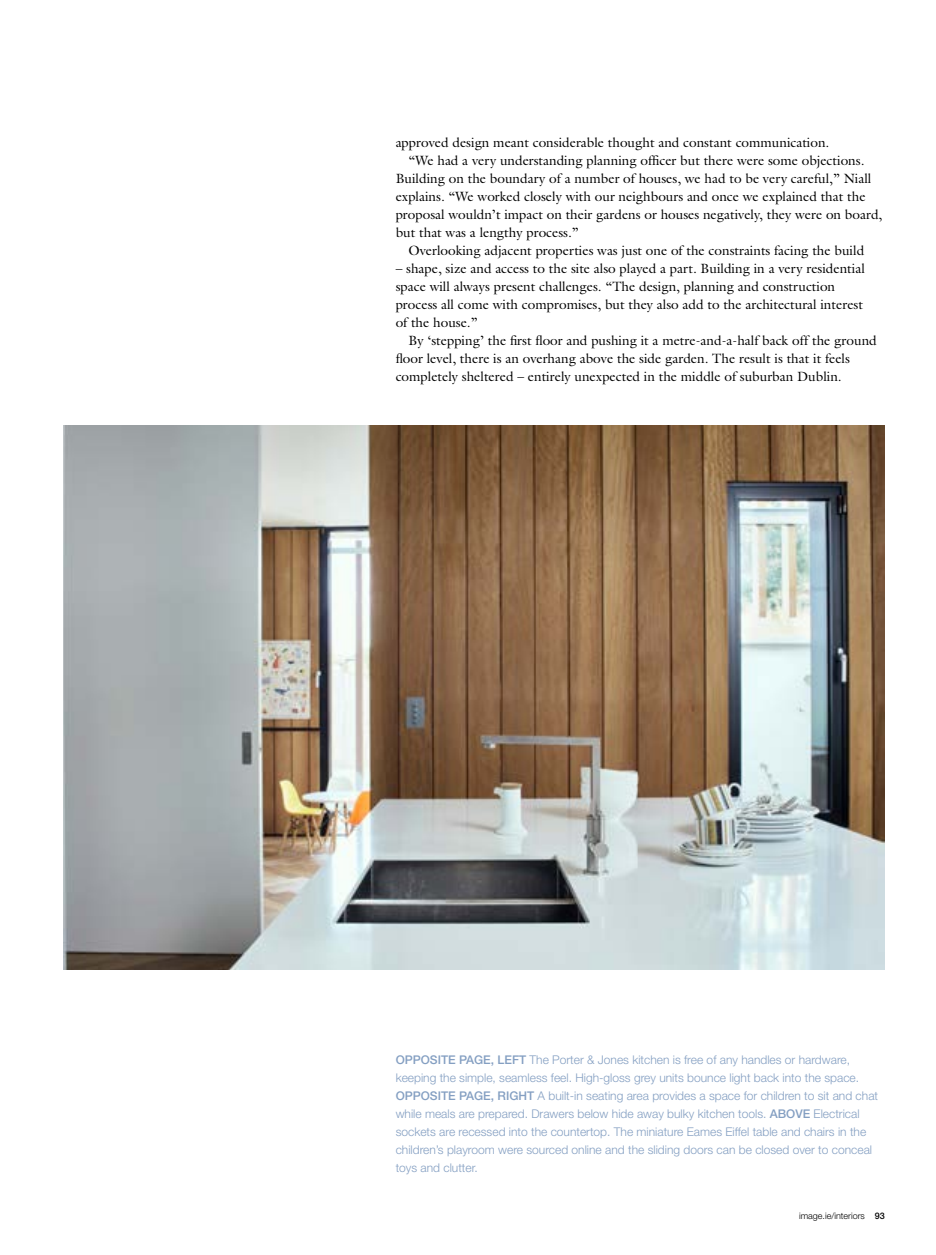
<style>
.page{position:relative;width:936px;height:1255px;background:#fff}
.page>*{position:absolute;margin:0;border:0;box-sizing:border-box;transform-origin:0 0}
.t1{font:13.5px/18px "Galliard";color:#000}
.t2{font:300 12px/18px "Helvetica Neue LT Std";color:#849fc2}
.t3{font:300 9px "Helvetica Neue LT Std";color:#000}
.s1{font-weight:500}
</style>
<div class="page">
<img style="left:64px;top:425px;width:820px;height:544px">
<p class="t1" style="left:395px;top:133px;width:435px">approved design meant considerable thought and constant communication.</p>
<p class="t1" style="left:408px;top:151px;width:457px">“We had a very understanding planning officer but there were some objections.</p>
<p class="t1" style="left:395px;top:169px;width:477px">Building on the boundary of a number of houses, we had to be very careful,” Niall</p>
<p class="t1" style="left:395px;top:187px;width:471px">explains. “We worked closely with our neighbours and once we explained that the</p>
<p class="t1" style="left:395px;top:205px;width:488px">proposal wouldn’t impact on their gardens or houses negatively, they were on board,</p>
<p class="t1" style="left:395px;top:223px;width:185px">but that was a lengthy process.”</p>
<p class="t1" style="left:408px;top:241px;width:457px">Overlooking adjacent properties was just one of the constraints facing the build</p>
<p class="t1" style="left:395px;top:259px;width:470px">– shape, size and access to the site also played a part. Building in a very residential space will always present challenges. “The design, planning and construction process all come with compromises, but they also add to the architectural interest of the house.”</p>
<p class="t1" style="left:395px;top:331px;width:482px;text-indent:13px">By ‘stepping’ the first floor and pushing it a metre-and-a-half back off the ground floor level, there is an overhang above the side garden. The result is that it feels completely sheltered – entirely unexpected in the middle of suburban Dublin.</p>
<p class="t2" style="left:395px;top:1050px;width:484px"><span class="s1">OPPOSITE PAGE, LEFT</span> The Porter &amp; Jones kitchen is free of any handles or hardware, keeping the simple, seamless feel. High-gloss grey units bounce light back into the space.<br><span class="s1">OPPOSITE PAGE, RIGHT</span> A built-in seating area provides a space for children to sit and chat while meals are prepared. Drawers below hide away bulky kitchen tools. <span class="s1">ABOVE</span> Electrical sockets are recessed into the countertop. The miniature Eames Eiffel table and chairs in the children’s playroom were sourced online and the sliding doors can be closed over to conceal toys and clutter.</p>
<p class="t3" style="left:799px;top:1210px;width:87px">image.ie/interiors <span class="s1">93</span></p>
</div>
